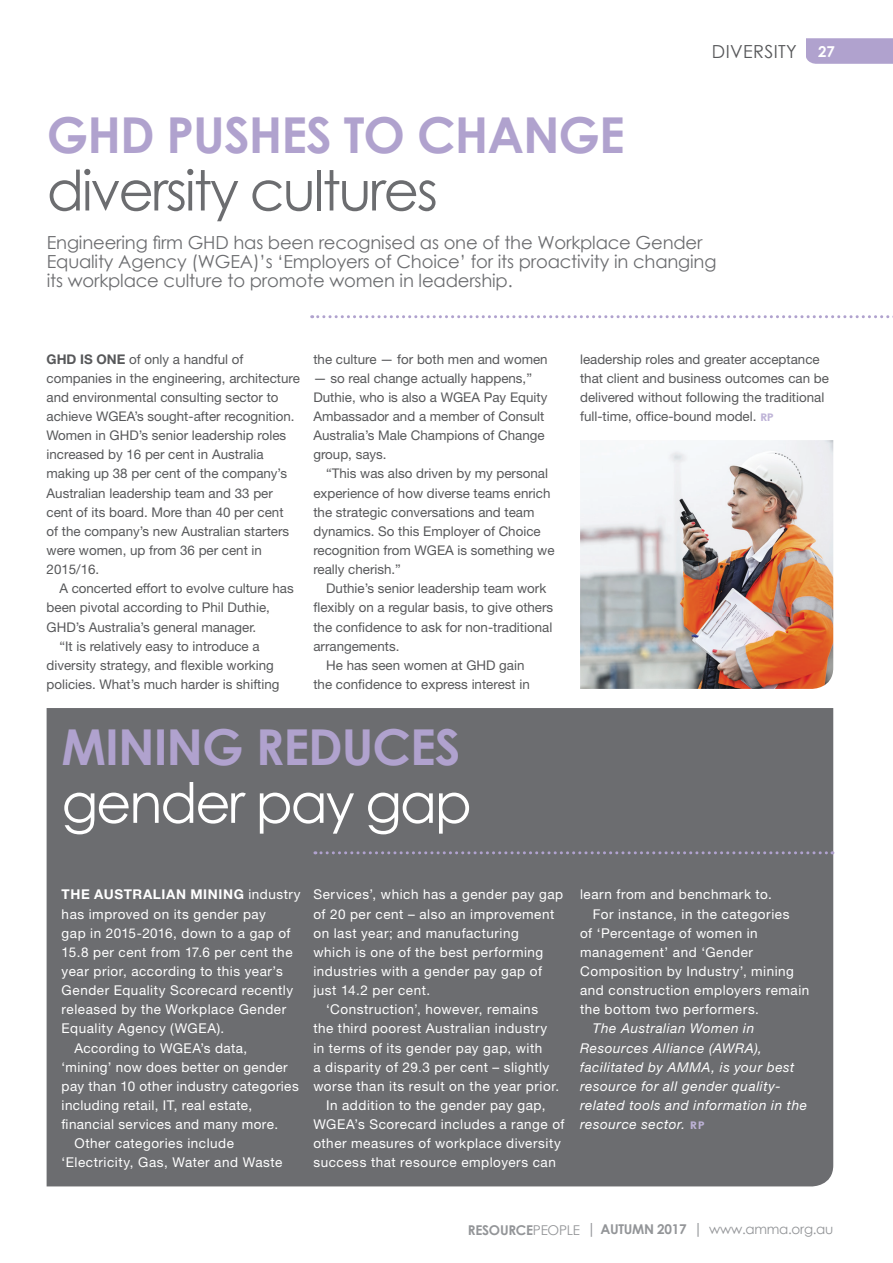
<style>
.page{position:relative;width:893px;height:1263px;background:#fff}
.page>*{position:absolute;margin:0;border:0;box-sizing:border-box;transform-origin:0 0}
.HEAD_2{font:55.5px "Century Gothic";letter-spacing:-.04em;color:#6c6d70}
.HEAD_1{font:55.5px "Century Gothic";letter-spacing:-.04em;color:#fff}
.HEAD_1-2{font:700 49.5px "Century Gothic";letter-spacing:-.02em;color:#b0a2ce}
.INTRO{font:18px/19.2px "Century Gothic";letter-spacing:-.01em;color:#6c6d70}
.BODY_TEXT{font:18px "Century Gothic";letter-spacing:.02em;color:#57585a}
.t1{font:700 15px "Century Gothic";color:#fff}
.BODY_INDENT{font:13.5px/19.2px "Helvetica Neue LT Std";letter-spacing:.04em;color:#fff}
.BODY_INDENT-2{font:italic 13.5px/19.2px "Helvetica Neue LT Std";letter-spacing:.045em;color:#fff}
.t2{font:13.5px "Century Gothic";letter-spacing:-.02em;color:#939598}
.BODY_INDENT-3{font:13.35px/19.2px "Helvetica Neue LT Std";color:#57585a}
.BODY_NO_INDENT{font:13.35px/19.2px "Helvetica Neue LT Std";color:#57585a}
.s1{font-weight:700}
.s2{font-family:"Century Gothic";font-weight:700;font-size:10.5px;color:#beb3d7}
.s3{font-family:"Century Gothic";font-weight:700;font-style:normal;font-size:10.5px;color:#beb3d7}
.s4{font-size:15px}
</style>
<div class="page">
<div style="left:47px;top:708px;width:786px;height:478px;background:#6c6d70"></div>
<svg style="left:312px;top:315px;width:581px;height:3px"></svg>
<img style="left:580px;top:440px;width:253px;height:249px">
<svg style="left:315px;top:851px;width:518px;height:3px;background:#837f90"></svg>
<svg style="left:806px;top:38px;width:87px;height:26px;background:#b2a4cf"></svg>
<p class="BODY_TEXT" style="left:712px;top:39px;width:86px">DIVERSITY</p>
<p class="t1" style="left:818px;top:40px;width:18px">27</p>
<p class="HEAD_1-2" style="left:47px;top:98px;width:580px">GHD PUSHES TO CHANGE</p>
<p class="HEAD_2" style="left:47px;top:152px;width:393px">diversity cultures</p>
<p class="INTRO" style="left:47px;top:232px;width:671px">Engineering firm GHD has been recognised as one of the Workplace Gender<br>Equality Agency (WGEA)’s ‘Employers of Choice’ for its proactivity in changing its workplace culture to promote women in leadership.</p>
<p class="BODY_NO_INDENT" style="left:47px;top:349px;width:255px"><span class="s1">GHD IS ONE</span> of only a handful of companies in the engineering, architecture and environmental consulting sector to achieve WGEA’s sought-after recognition.</p>
<p class="BODY_NO_INDENT" style="left:47px;top:426px;width:244px">Women in GHD’s senior leadership roles increased by 16 per cent in Australia making up 38 per cent of the company’s Australian leadership team and 33 per cent of its board. More than 40 per cent of the company’s new Australian starters were women, up from 36 per cent in 2015/16.</p>
<p class="BODY_INDENT-3" style="left:47px;top:579px;width:249px;text-indent:13px">A concerted effort to evolve culture has been pivotal according to Phil Duthie,<br>GHD’s Australia’s general manager.</p>
<p class="BODY_INDENT-3" style="left:47px;top:636px;width:234px;text-align:center">“It is relatively easy to introduce a diversity strategy, and flexible working policies. What’s much harder is shifting</p>
<p class="BODY_INDENT-3" style="left:313px;top:349px;width:236px">the culture — for both men and women</p>
<p class="BODY_INDENT-3" style="left:313px;top:368px;width:235px">— so real change actually happens,”<br>Duthie, who is also a WGEA Pay Equity<br>Ambassador and a member of Consult<br>Australia’s Male Champions of Change group, says.</p>
<p class="BODY_INDENT-3" style="left:313px;top:464px;width:243px;text-indent:13px">“This was also driven by my personal experience of how diverse teams enrich the strategic conversations and team dynamics. So this Employer of Choice recognition from WGEA is something we really cherish.”</p>
<p class="BODY_INDENT-3" style="left:313px;top:579px;width:241px;text-indent:13px">Duthie’s senior leadership team work flexibly on a regular basis, to give others the confidence to ask for non-traditional arrangements.</p>
<p class="BODY_INDENT-3" style="left:313px;top:655px;width:218px;text-align:center">He has seen women at GHD gain the confidence to express interest in</p>
<p class="HEAD_1-2" style="left:62px;top:710px;width:400px">MINING REDUCES</p>
<p class="HEAD_1" style="left:62px;top:764px;width:412px">gender pay gap</p>
<p class="BODY_INDENT-3" style="left:580px;top:349px;width:250px">leadership roles and greater acceptance that client and business outcomes can be delivered without following the traditional full-time, office-bound model. <span class="s2">RP</span></p>
<p class="BODY_INDENT" style="left:62px;top:885px;width:240px"><span class="s1">THE AUSTRALIAN MINING</span> industry has improved on its gender pay<br>gap in 2015-2016, down to a gap of<br>15.8 per cent from 17.6 per cent the year prior, according to this year’s<br>Gender Equality Scorecard recently released by the Workplace Gender<br>Equality Agency (WGEA).</p>
<p class="BODY_INDENT" style="left:62px;top:1038px;width:239px;text-indent:13px">According to WGEA’s data, ‘mining’ now does better on gender pay than 10 other industry categories including retail, IT, real estate, financial services and many more.</p>
<p class="BODY_INDENT" style="left:62px;top:1133px;width:222px;text-indent:13px">Other categories include ‘Electricity, Gas, Water and Waste</p>
<p class="BODY_INDENT" style="left:313px;top:885px;width:251px">Services’, which has a gender pay gap of 20 per cent – also an improvement on last year; and manufacturing<br>which is one of the best performing industries with a gender pay gap of just 14.2 per cent.</p>
<p class="BODY_INDENT" style="left:313px;top:1000px;width:247px;text-indent:13px">‘Construction’, however, remains the third poorest Australian industry in terms of its gender pay gap, with<br>a disparity of 29.3 per cent – slightly worse than its result on the year prior.</p>
<p class="BODY_INDENT" style="left:313px;top:1095px;width:253px;text-indent:13px">In addition to the gender pay gap, WGEA’s Scorecard includes a range of other measures of workplace diversity success that resource employers can</p>
<p class="BODY_INDENT" style="left:580px;top:885px;width:193px">learn from and benchmark to.</p>
<p class="BODY_INDENT" style="left:580px;top:904px;width:231px;text-indent:13px">For instance, in the categories<br>of ‘Percentage of women in management’ and ‘Gender<br>Composition by Industry’, mining and construction employers remain the bottom two performers.</p>
<p class="BODY_INDENT-2" style="left:580px;top:1019px;width:228px;text-indent:13px">The Australian Women in<br>Resources Alliance (AWRA), facilitated by AMMA, is your best resource for all gender quality&shy;related tools and information in the resource sector. <span class="s3">RP</span></p>
<p class="t2" style="left:468px;top:1220px;width:367px"><span class="s1">RESOURCE</span>PEOPLE <span class="s4">|</span> <span class="s1">AUTUMN 2017</span> <span class="s4">|</span> www.amma.org.au</p>
</div>
